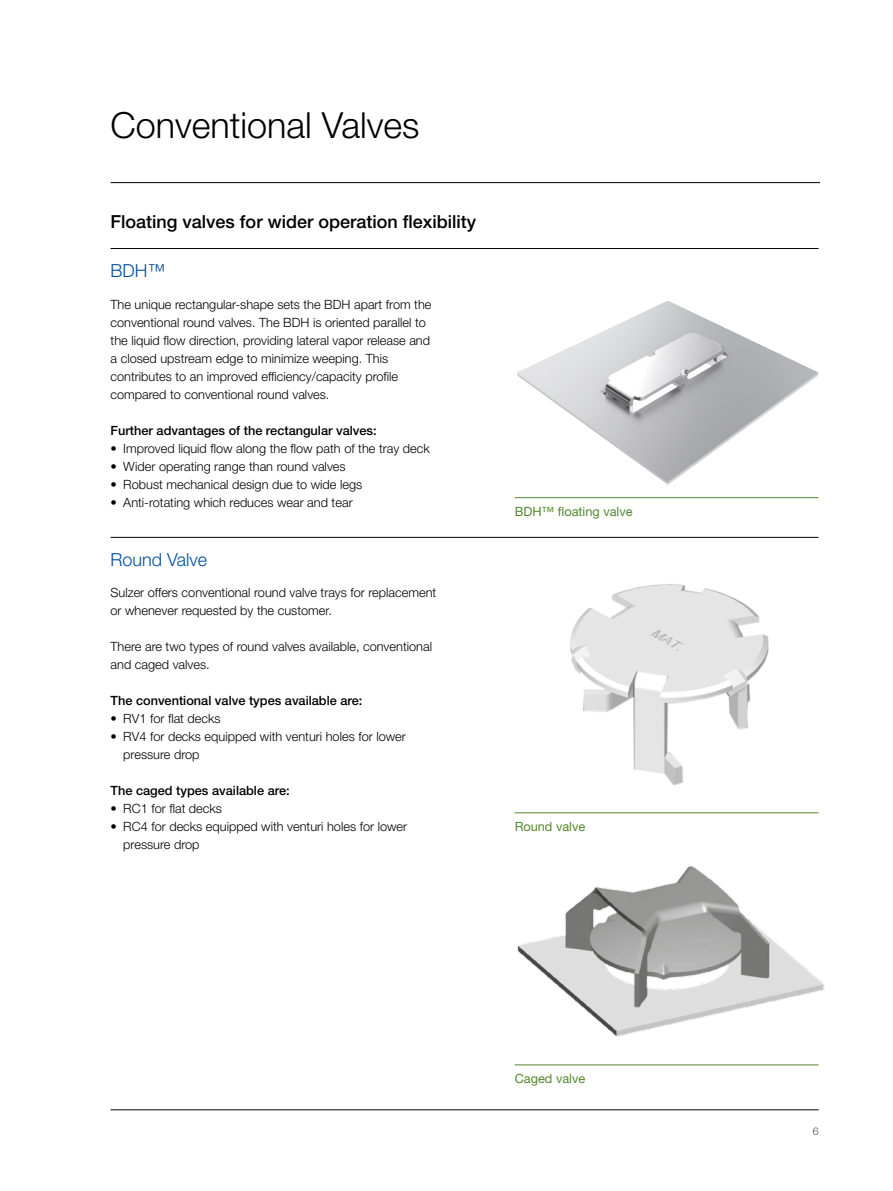
<style>
.page{position:relative;width:893px;height:1191px;background:#fff}
.page>*{position:absolute;margin:0;border:0;box-sizing:border-box;transform-origin:0 0}
.t1{font:300 36px "Helvetica Neue LT Pro";color:#000}
.Subtitle{font:500 18px "Helvetica Neue LT Pro";color:#000}
.Product_subtitle{font:300 18px "Helvetica Neue LT Pro";color:#004d9d}
.Body_text_8_5pt{font:300 12.75px/18px "Helvetica Neue LT Pro";color:#000}
.Body_text_8_5pt-2{font:500 12.75px "Helvetica Neue LT Pro";color:#000}
.t2{font:12.75px "Helvetica Neue LT Pro";color:#53892e}
.t3{font:100 10.5px "Helvetica Neue LT Pro";color:#000}
</style>
<div class="page">
<hr style="left:111px;top:1109px;width:708px;height:1px;background:#000">
<hr style="left:111px;top:182px;width:709px;height:1px;background:#000">
<hr style="left:111px;top:248px;width:708px;height:1px;background:#000">
<hr style="left:111px;top:537px;width:708px;height:1px;background:#000">
<hr style="left:515px;top:497px;width:304px;height:1px;background:#53892e">
<hr style="left:515px;top:812px;width:304px;height:1px;background:#53892e">
<hr style="left:515px;top:1064px;width:304px;height:1px;background:#53892e">
<img style="left:517px;top:300px;width:301px;height:184px">
<img style="left:570px;top:584px;width:199px;height:202px">
<img style="left:517px;top:866px;width:308px;height:171px">
<p class="t1" style="left:111px;top:103px;width:310px">Conventional Valves</p>
<p class="Subtitle" style="left:111px;top:210px;width:367px">Floating valves for wider operation flexibility</p>
<p class="Product_subtitle" style="left:111px;top:260px;width:56px">BDH™</p>
<p class="Body_text_8_5pt" style="left:111px;top:295px;width:322px">The unique rectangular-shape sets the BDH apart from the conventional round valves. The BDH is oriented parallel to the liquid flow direction, providing lateral vapor release and a closed upstream edge to minimize weeping. This contributes to an improved efficiency/capacity profile compared to conventional round valves.</p>
<p class="Body_text_8_5pt-2" style="left:111px;top:422px;width:268px">Further advantages of the rectangular valves:</p>
<p class="Body_text_8_5pt" style="left:111px;top:439px;width:321px">• Improved liquid flow along the flow path of the tray deck</p>
<p class="Body_text_8_5pt" style="left:111px;top:457px;width:237px">• Wider operating range than round valves</p>
<p class="Body_text_8_5pt" style="left:111px;top:475px;width:253px">• Robust mechanical design due to wide legs</p>
<p class="Body_text_8_5pt" style="left:111px;top:493px;width:244px">• Anti-rotating which reduces wear and tear</p>
<p class="Product_subtitle" style="left:111px;top:548px;width:98px">Round Valve</p>
<p class="Body_text_8_5pt" style="left:111px;top:583px;width:327px">Sulzer offers conventional round valve trays for replacement</p>
<p class="Body_text_8_5pt" style="left:111px;top:601px;width:223px">or whenever requested by the customer.</p>
<p class="Body_text_8_5pt" style="left:111px;top:637px;width:323px">There are two types of round valves available, conventional</p>
<p class="Body_text_8_5pt" style="left:111px;top:655px;width:101px">and caged valves.</p>
<p class="Body_text_8_5pt-2" style="left:111px;top:692px;width:253px">The conventional valve types available are:</p>
<p class="Body_text_8_5pt" style="left:111px;top:709px;width:112px">• RV1 for flat decks</p>
<p class="Body_text_8_5pt" style="left:123px;top:727px;width:284px;text-indent:-13px">• RV4 for decks equipped with venturi holes for lower pressure drop</p>
<p class="Body_text_8_5pt-2" style="left:111px;top:782px;width:181px">The caged types available are:</p>
<p class="Body_text_8_5pt" style="left:111px;top:799px;width:113px">• RC1 for flat decks</p>
<p class="Body_text_8_5pt" style="left:123px;top:817px;width:285px;text-indent:-13px">• RC4 for decks equipped with venturi holes for lower pressure drop</p>
<p class="t2" style="left:515px;top:503px;width:119px">BDH™ floating valve</p>
<p class="t2" style="left:515px;top:818px;width:72px">Round valve</p>
<p class="t2" style="left:515px;top:1070px;width:72px">Caged valve</p>
<p class="t3" style="left:813px;top:1124px;width:7px">6</p>
</div>
